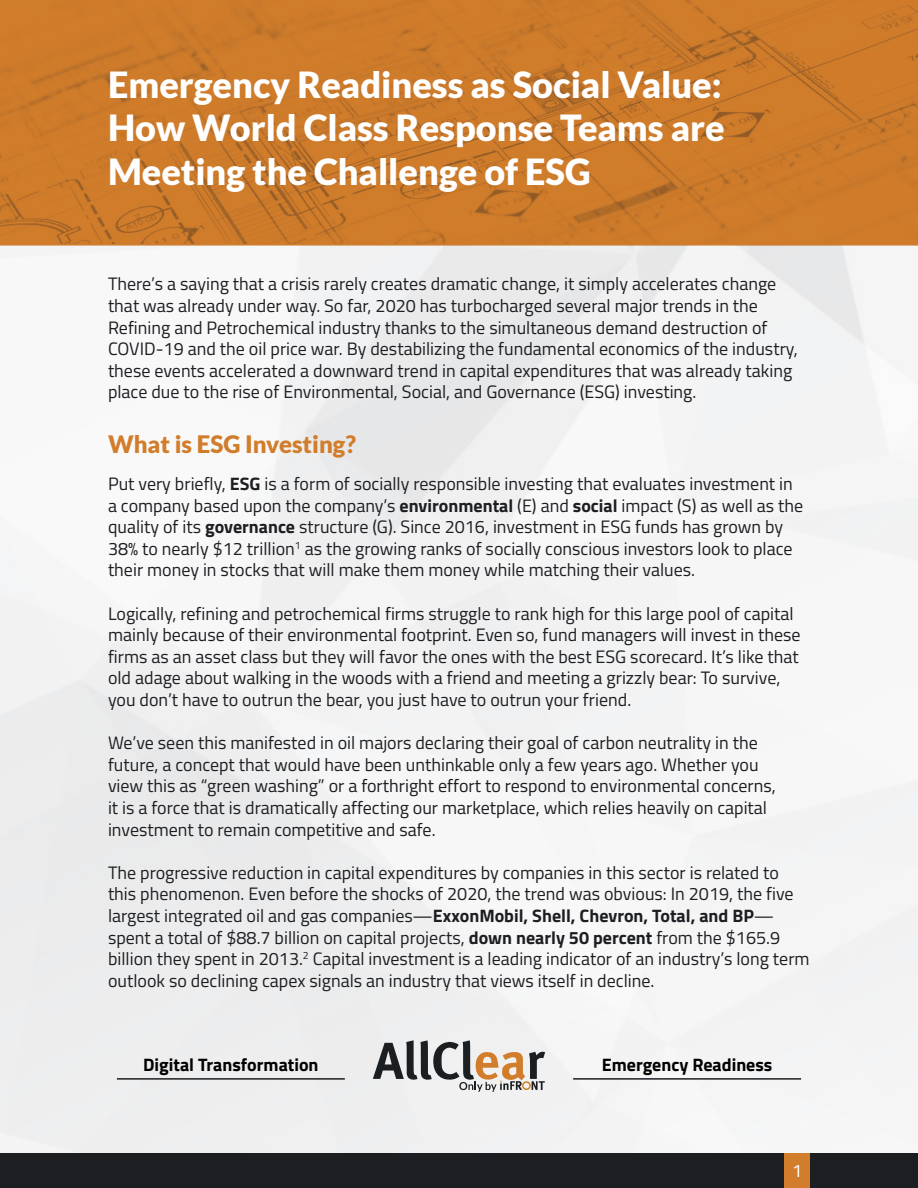
<style>
.page{position:relative;width:918px;height:1188px;background:#fff}
.page>*{position:absolute;margin:0;border:0;box-sizing:border-box;transform-origin:0 0}
.t1{font:900 36px/43.5px "Lato";color:#fff}
.t2{font:900 24px "Lato";color:#d17d2b}
.t3{font:18px/21.6px "Titillium Web";color:#1d1e22}
.t4{font:700 18px "Titillium Web";color:#000}
.t5{font:18px "Titillium Web";color:#fff}
.s1{font-weight:700}
</style>
<div class="page">
<img style="left:0;top:0;width:918px;height:243px">
<img style="left:0;top:246px;width:918px;height:908px">
<div style="left:0;top:1154px;width:918px;height:34px;background:#1d1e22"></div>
<div style="left:784px;top:1154px;width:26px;height:34px;background:#d17d2b"></div>
<hr style="left:117px;top:1078px;width:228px;height:2px;background:#1d1e22">
<hr style="left:573px;top:1078px;width:228px;height:2px;background:#1d1e22">
<svg style="left:373px;top:1040px;width:172px;height:52px"></svg>
<p class="t1" style="left:108px;top:62px;width:615px">Emergency Readiness as Social Value:</p>
<p class="t1" style="left:108px;top:106px;width:618px">How World Class Response Teams are<br>Meeting the Challenge of ESG</p>
<p class="t3" style="left:108px;top:272px;width:691px">There’s a saying that a crisis rarely creates dramatic change, it simply accelerates change that was already under way. So far, 2020 has turbocharged several major trends in the Refining and Petrochemical industry thanks to the simultaneous demand destruction of COVID-19 and the oil price war. By destabilizing the fundamental economics of the industry, these events accelerated a downward trend in capital expenditures that was already taking place due to the rise of Environmental, Social, and Governance (ESG) investing.</p>
<p class="t2" style="left:108px;top:431px;width:250px">What is ESG Investing?</p>
<p class="t3" style="left:108px;top:472px;width:697px">Put very briefly, <span class="s1">ESG</span> is a form of socially responsible investing that evaluates investment in a company based upon the company’s <span class="s1">environmental</span> (E) and <span class="s1">social</span> impact (S) as well as the quality of its <span class="s1">governance</span> structure (G). Since 2016, investment in ESG funds has grown by 38% to nearly $12 trillion<sup>1</sup> as the growing ranks of socially conscious investors look to place their money in stocks that will make them money while matching their values.</p>
<p class="t3" style="left:108px;top:602px;width:694px">Logically, refining and petrochemical firms struggle to rank high for this large pool of capital mainly because of their environmental footprint. Even so, fund managers will invest in these firms as an asset class but they will favor the ones with the best ESG scorecard. It’s like that old adage about walking in the woods with a friend and meeting a grizzly bear: To survive, you don’t have to outrun the bear, you just have to outrun your friend.</p>
<p class="t3" style="left:108px;top:731px;width:669px">We’ve seen this manifested in oil majors declaring their goal of carbon neutrality in the future, a concept that would have been unthinkable only a few years ago. Whether you view this as “green washing” or a forthright effort to respond to environmental concerns, it is a force that is dramatically affecting our marketplace, which relies heavily on capital investment to remain competitive and safe.</p>
<p class="t3" style="left:108px;top:861px;width:703px">The progressive reduction in capital expenditures by companies in this sector is related to this phenomenon. Even before the shocks of 2020, the trend was obvious: In 2019, the five largest integrated oil and gas companies—<span class="s1">ExxonMobil, Shell, Chevron, Total, and BP</span>— spent a total of $88.7 billion on capital projects, <span class="s1">down nearly 50 percent</span> from the $165.9 billion they spent in 2013.<sup>2</sup> Capital investment is a leading indicator of an industry’s long term outlook so declining capex signals an industry that views itself in decline.</p>
<p class="t4" style="left:143px;top:1051px;width:177px">Digital Transformation</p>
<p class="t4" style="left:602px;top:1051px;width:172px">Emergency Readiness</p>
<p class="t5" style="left:792px;top:1157px;width:12px">1</p>
</div>
